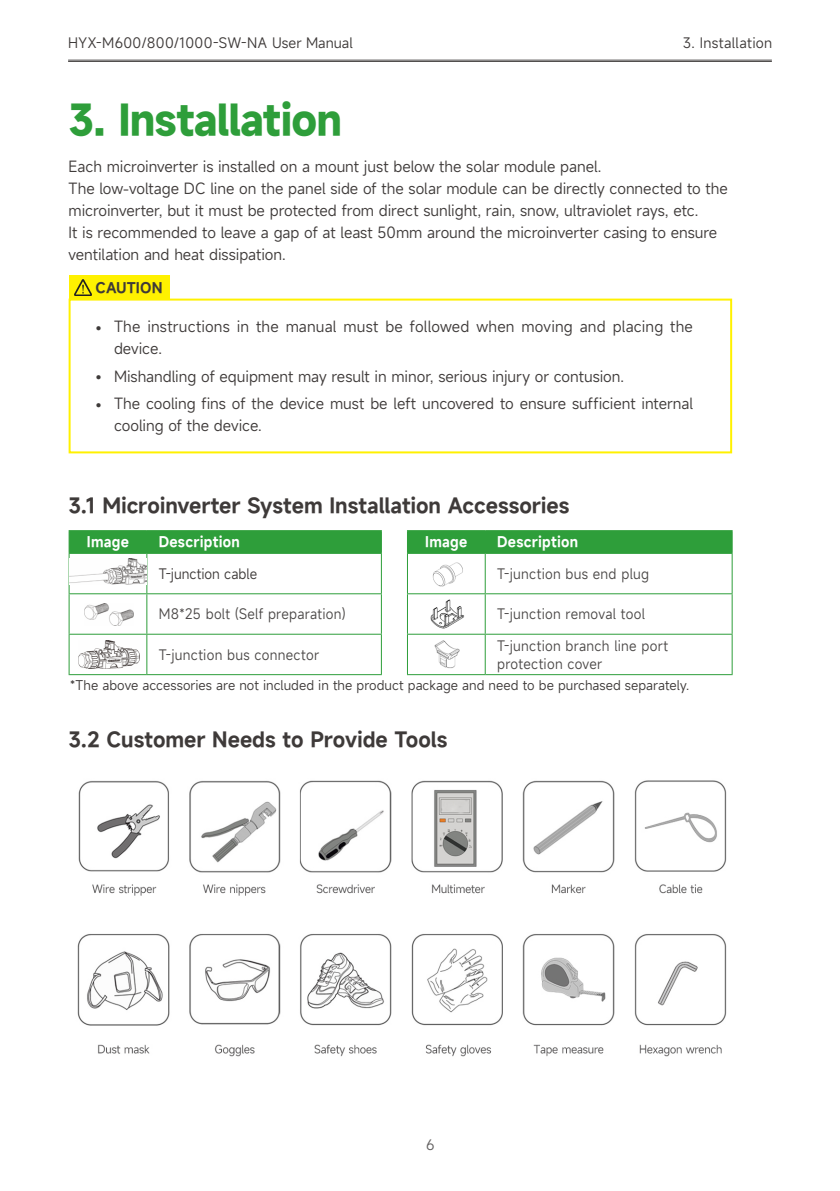
<style>
.page{position:relative;width:840px;height:1191px;background:#fff}
.page>*{position:absolute;margin:0;border:0;box-sizing:border-box;transform-origin:0 0}
.t1{font:700 40px "Mi Sans";letter-spacing:-.02em;color:#2e9e3a}
.t2{font:600 20px "Mi Sans";letter-spacing:-.005em;color:#3e3a39}
.t3{font:15px/22px "Mi Sans";color:#3e3a39}
.t4{font:14px/18px "Mi Sans";letter-spacing:.02em;color:#4c4948;scale:.96 1}
.t5{font:14px "Mi Sans";letter-spacing:.015em;color:#3e3a39}
.t6{font:600 14px "Mi Sans";letter-spacing:.02em;color:#fff;scale:.96 1}
.t7{font:14px "Mi Sans";letter-spacing:.015em;color:#3e3a39;scale:.96 1}
.t8{font:600 14px "Mi Sans";color:#3e3a39}
.t9{font:14px "Mi Sans";color:#626060}
.t10{font:13px "Mi Sans";letter-spacing:.005em;color:#3e3a39}
</style>
<div class="page">
<hr style="left:68px;top:60px;width:703px;height:1px;background:#4c4948">
<hr style="left:68px;top:61px;width:703px;height:1px;background:#4c4948">
<svg style="left:68px;top:297px;width:664px;height:157px"></svg>
<div style="left:69px;top:275px;width:100px;height:25px;background:#fff100"></div>
<img style="left:75px;top:280px;width:17px;height:16px">
<div style="left:69px;top:530px;width:312px;height:23px;background:#2e9e3a"></div>
<hr style="left:69px;top:553px;width:78px;height:1px;background:#2e9e3a">
<hr style="left:69px;top:554px;width:1px;height:39px;background:#2e9e3a">
<hr style="left:147px;top:553px;width:234px;height:1px;background:#2e9e3a">
<hr style="left:146px;top:554px;width:1px;height:39px;background:#2e9e3a">
<hr style="left:380px;top:554px;width:1px;height:39px;background:#2e9e3a">
<hr style="left:69px;top:593px;width:78px;height:1px;background:#2e9e3a">
<hr style="left:69px;top:594px;width:1px;height:39px;background:#2e9e3a">
<hr style="left:147px;top:593px;width:234px;height:1px;background:#2e9e3a">
<hr style="left:146px;top:594px;width:1px;height:39px;background:#2e9e3a">
<hr style="left:380px;top:594px;width:1px;height:39px;background:#2e9e3a">
<hr style="left:69px;top:633px;width:78px;height:1px;background:#2e9e3a">
<hr style="left:69px;top:634px;width:1px;height:40px;background:#2e9e3a">
<hr style="left:147px;top:633px;width:234px;height:1px;background:#2e9e3a">
<hr style="left:146px;top:634px;width:1px;height:40px;background:#2e9e3a">
<hr style="left:380px;top:634px;width:1px;height:40px;background:#2e9e3a">
<hr style="left:69px;top:674px;width:78px;height:1px;background:#2e9e3a">
<hr style="left:147px;top:674px;width:234px;height:1px;background:#2e9e3a">
<img style="left:70px;top:558px;width:76px;height:27px">
<img style="left:84px;top:603px;width:49px;height:22px">
<img style="left:79px;top:640px;width:60px;height:28px">
<div style="left:407px;top:530px;width:325px;height:23px;background:#2e9e3a"></div>
<hr style="left:407px;top:553px;width:78px;height:1px;background:#2e9e3a">
<hr style="left:407px;top:554px;width:1px;height:39px;background:#2e9e3a">
<hr style="left:485px;top:553px;width:247px;height:1px;background:#2e9e3a">
<hr style="left:484px;top:554px;width:1px;height:39px;background:#2e9e3a">
<hr style="left:731px;top:554px;width:1px;height:39px;background:#2e9e3a">
<hr style="left:407px;top:593px;width:78px;height:1px;background:#2e9e3a">
<hr style="left:407px;top:594px;width:1px;height:39px;background:#2e9e3a">
<hr style="left:485px;top:593px;width:247px;height:1px;background:#2e9e3a">
<hr style="left:484px;top:594px;width:1px;height:39px;background:#2e9e3a">
<hr style="left:731px;top:594px;width:1px;height:39px;background:#2e9e3a">
<hr style="left:407px;top:633px;width:78px;height:1px;background:#2e9e3a">
<hr style="left:407px;top:634px;width:1px;height:40px;background:#2e9e3a">
<hr style="left:485px;top:633px;width:247px;height:1px;background:#2e9e3a">
<hr style="left:484px;top:634px;width:1px;height:40px;background:#2e9e3a">
<hr style="left:731px;top:634px;width:1px;height:40px;background:#2e9e3a">
<hr style="left:407px;top:674px;width:78px;height:1px;background:#2e9e3a">
<hr style="left:485px;top:674px;width:247px;height:1px;background:#2e9e3a">
<img style="left:432px;top:562px;width:31px;height:25px">
<img style="left:430px;top:600px;width:35px;height:28px">
<img style="left:434px;top:640px;width:26px;height:29px">
<img style="left:77px;top:780px;width:650px;height:277px">
<p class="t5" style="left:68px;top:34px;width:286px">HYX-M600/800/1000-SW-NA User Manual</p>
<p class="t5" style="left:682px;top:34px;width:91px">3. Installation</p>
<h1 class="t1" style="left:69px;top:93px;width:275px">3. Installation</h1>
<p class="t3" style="left:69px;top:156px;width:660px">Each microinverter is installed on a mount just below the solar module panel.<br>The low-voltage DC line on the panel side of the solar module can be directly connected to the microinverter, but it must be protected from direct sunlight, rain, snow, ultraviolet rays, etc.<br>It is recommended to leave a gap of at least 50mm around the microinverter casing to ensure ventilation and heat dissipation.</p>
<p class="t8" style="left:96px;top:279px;width:68px">CAUTION</p>
<p class="t3" style="left:114px;top:315px;width:580px;text-indent:-23px">• The instructions in the manual must be followed when moving and placing the device.</p>
<p class="t3" style="left:91px;top:365px;width:534px">• Mishandling of equipment may result in minor, serious injury or contusion.</p>
<p class="t3" style="left:114px;top:393px;width:580px;text-indent:-23px">• The cooling fins of the device must be left uncovered to ensure sufficient internal cooling of the device.</p>
<h2 class="t2" style="left:69px;top:492px;width:502px">3.1 Microinverter System Installation Accessories</h2>
<p class="t6" style="left:87px;top:533px;width:45px">Image</p>
<p class="t6" style="left:159px;top:533px;width:86px">Description</p>
<p class="t7" style="left:159px;top:564px;width:104px">T-junction cable</p>
<p class="t4" style="left:159px;top:605px;width:196px">M8*25 bolt (Self preparation)</p>
<p class="t4" style="left:159px;top:645px;width:168px">T-junction bus connector</p>
<p class="t6" style="left:425px;top:533px;width:45px">Image</p>
<p class="t6" style="left:497px;top:533px;width:86px">Description</p>
<p class="t4" style="left:497px;top:564px;width:160px">T-junction bus end plug</p>
<p class="t4" style="left:497px;top:605px;width:155px">T-junction removal tool</p>
<p class="t4" style="left:497px;top:636px;width:179px">T-junction branch line port protection cover</p>
<p class="t10" style="left:70px;top:676px;width:620px">*The above accessories are not included in the product package and need to be purchased separately.</p>
<h2 class="t2" style="left:69px;top:725px;width:380px">3.2 Customer Needs to Provide Tools</h2>
<p class="t9" style="left:426px;top:1135px;width:10px">6</p>
</div>
